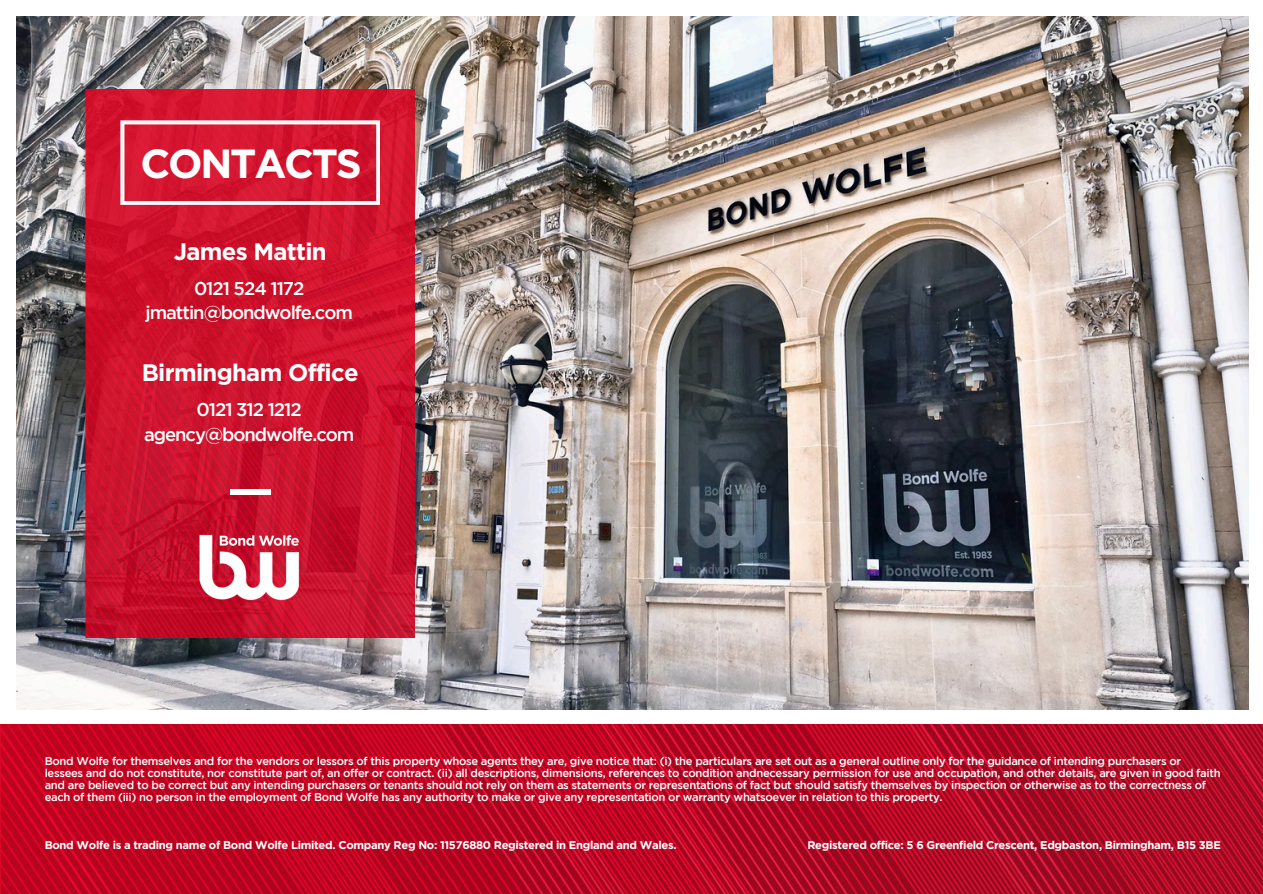
<style>
.page{position:relative;width:1263px;height:894px;background:#fff}
.page>*{position:absolute;margin:0;border:0;box-sizing:border-box;transform-origin:0 0}
.t1{font:700 40.65px "Gotham";letter-spacing:-.055em;color:#fff}
.t2{font:700 23.85px "Gotham";letter-spacing:-.03em;color:#fff}
.t3{font:500 18.45px "Gotham";letter-spacing:-.055em;color:#fff}
.t4{font:500 11.25px/12.1px "Gotham";letter-spacing:-.03em;color:#fff}
.t5{font:700 11.25px "Gotham";letter-spacing:-.03em;color:#fff}
</style>
<div class="page">
<img style="left:1px;top:724px;width:1262px;height:169px">
<img style="left:16px;top:17px;width:1232px;height:692px">
<img style="left:86px;top:89px;width:328px;height:548px">
<svg style="left:120px;top:120px;width:260px;height:85px;background:#d92d45"></svg>
<img style="left:199px;top:534px;width:101px;height:68px">
<div style="left:230px;top:489px;width:41px;height:5px;background:#fff"></div>
<h1 class="t1" style="left:140px;top:140px;width:223px">CONTACTS</h1>
<h2 class="t2" style="left:174px;top:237px;width:154px">James Mattin</h2>
<p class="t3" style="left:194px;top:281px;width:112px">0121 524 1172</p>
<p class="t3" style="left:145px;top:305px;width:209px">jmattin@bondwolfe.com</p>
<h2 class="t2" style="left:142px;top:359px;width:218px">Birmingham Office</h2>
<p class="t3" style="left:197px;top:403px;width:107px">0121 312 1212</p>
<p class="t3" style="left:144px;top:427px;width:212px">agency@bondwolfe.com</p>
<p class="t4" style="left:45px;top:755px;width:1177px">Bond Wolfe for themselves and for the vendors or lessors of this property whose agents they are, give notice that: (i) the particulars are set out as a general outline only for the guidance of intending purchasers or lessees and do not constitute, nor constitute part of, an offer or contract. (ii) all descriptions, dimensions, references to condition andnecessary permission for use and occupation, and other details, are given in good faith and are believed to be correct but any intending purchasers or tenants should not rely on them as statements or representations of fact but should satisfy themselves by inspection or otherwise as to the correctness of each of them (iii) no person in the employment of Bond Wolfe has any authority to make or give any representation or warranty whatsoever in relation to this property.</p>
<p class="t5" style="left:45px;top:838px;width:633px">Bond Wolfe is a trading name of Bond Wolfe Limited. Company Reg No: 11576880 Registered in England and Wales.</p>
<p class="t5" style="left:807px;top:838px;width:415px">Registered office: 5 6 Greenfield Crescent, Edgbaston, Birmingham, B15 3BE</p>
</div>
